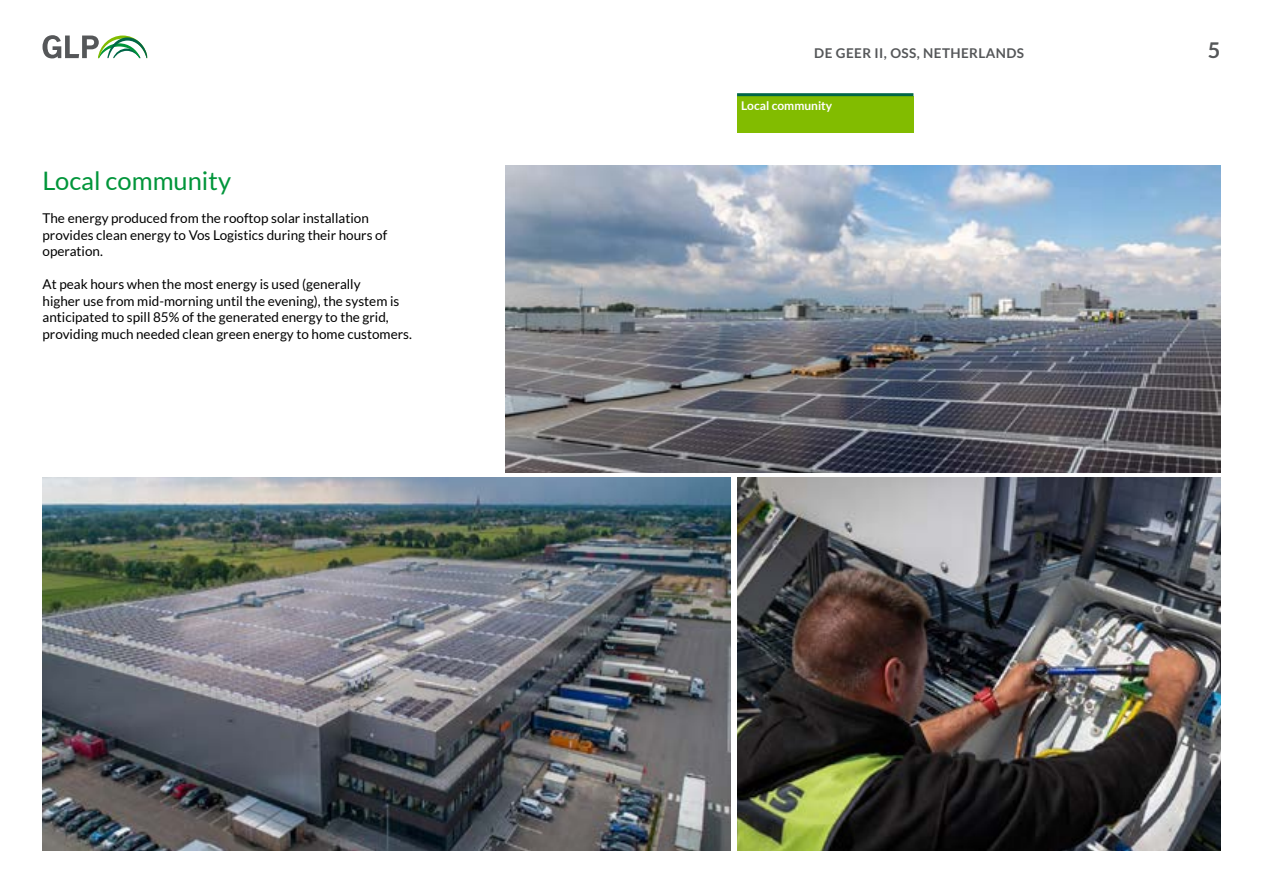
<style>
.page{position:relative;width:1263px;height:893px;background:#fff}
.page>*{position:absolute;margin:0;border:0;box-sizing:border-box;transform-origin:0 0}
.t1{font:25.5px "Lato";color:#00953a}
.t2{font:700 21.75px "Lato";color:#555759}
.t3{font:13.5px/16.5px "Lato";color:#000}
.t4{font:700 13.5px "Lato";letter-spacing:.03em;color:#555759}
.t5{font:700 12px "Lato";color:#fff}
</style>
<div class="page">
<img style="left:43px;top:477px;width:687px;height:374px">
<img style="left:505px;top:165px;width:715px;height:307px">
<img style="left:737px;top:477px;width:483px;height:373px">
<svg style="left:43px;top:35px;width:104px;height:23px"></svg>
<div style="left:737px;top:96px;width:176px;height:36px;background:#82bc00"></div>
<hr style="left:737px;top:93px;width:176px;height:3px;background:#006647">
<h1 class="t1" style="left:43px;top:167px;width:190px">Local community</h1>
<p class="t3" style="left:43px;top:210px;width:346px">The energy produced from the rooftop solar installation provides clean energy to Vos Logistics during their hours of operation.</p>
<p class="t3" style="left:43px;top:276px;width:371px">At peak hours when the most energy is used (generally<br>higher use from mid-morning until the evening), the system is anticipated to spill 85% of the generated energy to the grid, providing much needed clean green energy to home customers.</p>
<p class="t4" style="left:814px;top:46px;width:211px">DE GEER II, OSS, NETHERLANDS</p>
<h2 class="t2" style="left:1208px;top:38px;width:14px">5</h2>
<p class="t5" style="left:741px;top:99px;width:93px">Local community</p>
</div>
